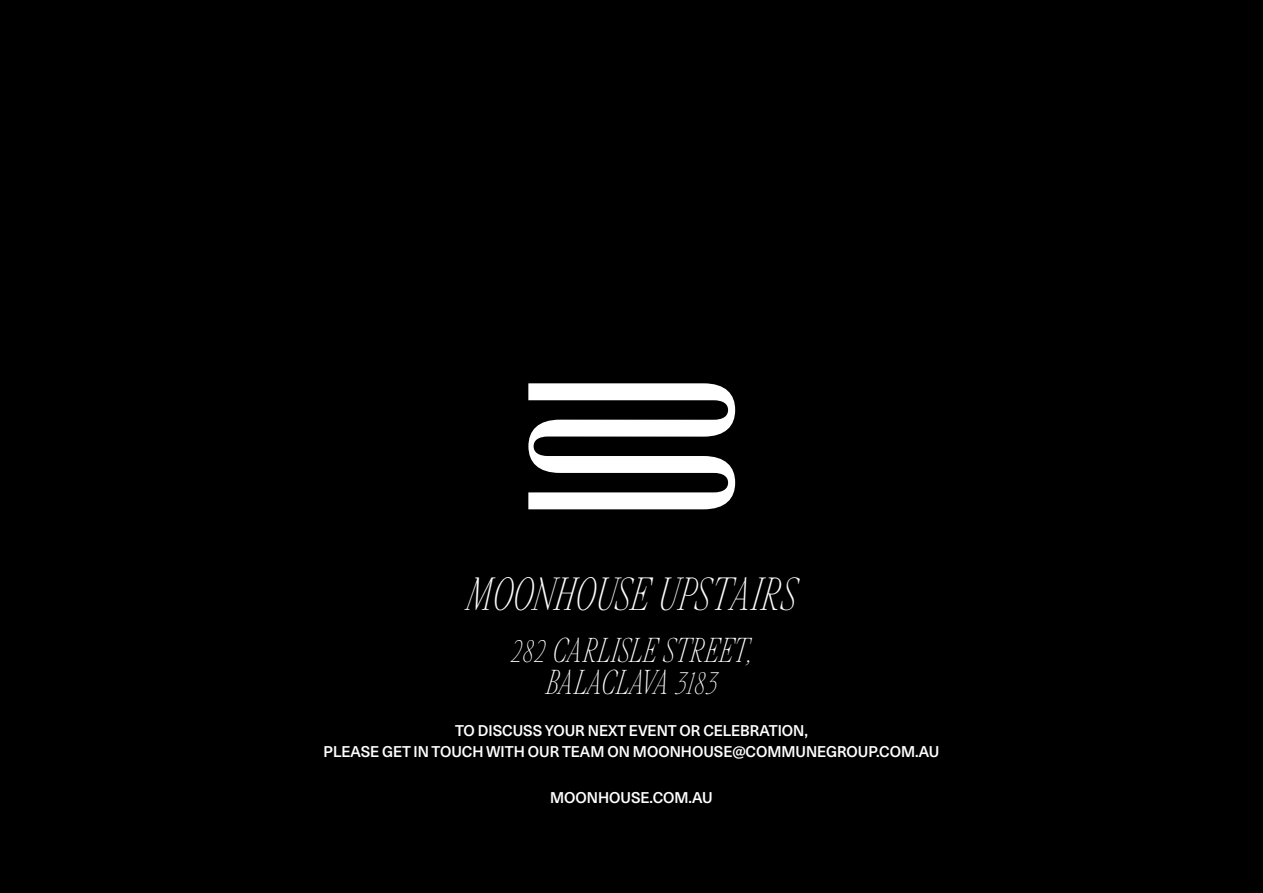
<style>
.page{position:relative;width:1263px;height:893px;background:#000}
.page>*{position:absolute;margin:0;border:0;box-sizing:border-box;transform-origin:0 0}
.t1{font:italic 300 condensed 46.5px "Glossy Magazine";color:#fff}
.t2{font:italic 300 condensed 34.5px/31.5px "Glossy Magazine";color:#fff;text-align:center}
.t3{font:500 15px/21px "Unica 77 LL";color:#fff;text-align:center}
</style>
<div class="page">
<svg style="left:528px;top:383px;width:207px;height:126px"></svg>
<h1 class="t1" style="left:467px;top:567px;width:331px">MOONHOUSE UPSTAIRS</h1>
<h2 class="t2" style="left:511px;top:635px;width:243px">282 CARLISLE STREET,<br>BALACLAVA 3183</h2>
<p class="t3" style="left:324px;top:720px;width:617px">TO DISCUSS YOUR NEXT EVENT OR CELEBRATION,<br>PLEASE GET IN TOUCH WITH OUR TEAM ON MOONHOUSE@COMMUNEGROUP.COM.AU</p>
<p class="t3" style="left:550px;top:787px;width:164px">MOONHOUSE.COM.AU</p>
</div>
